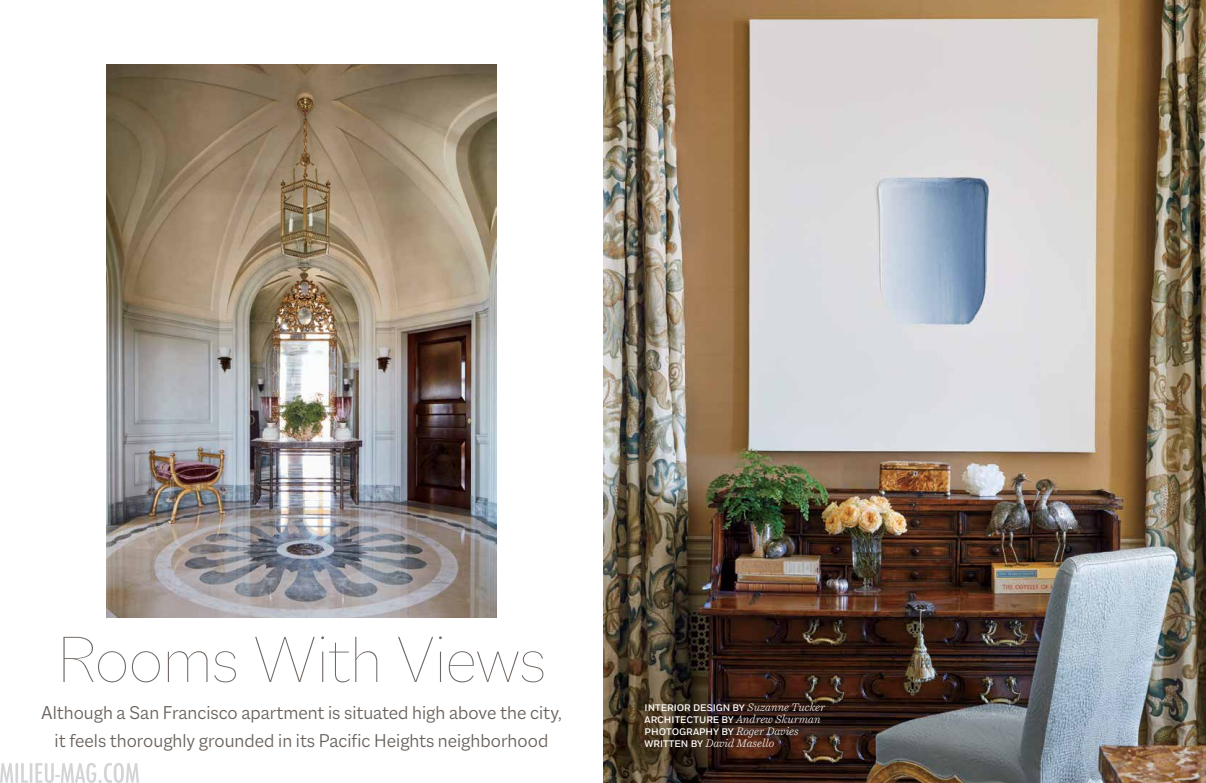
<style>
.page{position:relative;width:1206px;height:783px;background:#fff}
.page>*{position:absolute;margin:0;border:0;box-sizing:border-box;transform-origin:0 0}
.t1{font:100 70px "Macklin Sans";letter-spacing:-.02em;color:#69605a}
.t2{font:300 20px/28px "Macklin Sans";color:#69605a;text-align:center}
.t3{font:italic 300 11px "Harriet Text";color:#fff}
.t4{font:500 9.5px/12px "Fort";color:#fff}
.s1{font-family:"Harriet Text";font-weight:300;font-style:italic;font-size:11px}
.s2{font-family:"Fort";font-weight:500;font-style:normal;font-size:9.5px}
</style>
<div class="page">
<img style="left:107px;top:65px;width:389px;height:553px">
<img style="left:603px;top:0;width:603px;height:783px">
<svg style="left:0;top:763px;width:139px;height:20px"></svg>
<h1 class="t1" style="left:57px;top:620px;width:491px">Rooms With Views</h1>
<p class="t2" style="left:41px;top:699px;width:522px">Although a San Francisco apartment is situated high above the city, it feels thoroughly grounded in its Pacific Heights neighborhood</p>
<p class="t4" style="left:645px;top:702px;width:182px">INTERIOR DESIGN BY <span class="s1">Suzanne Tucker<br></span>ARCHITECTURE BY <span class="s1">Andrew Skurman<br></span>PHOTOGRAPHY BY <span class="s1">Roger Davies</span></p>
<p class="t3" style="left:645px;top:736px;width:131px"><span class="s2">WRITTEN BY</span> David Masello</p>
</div>
